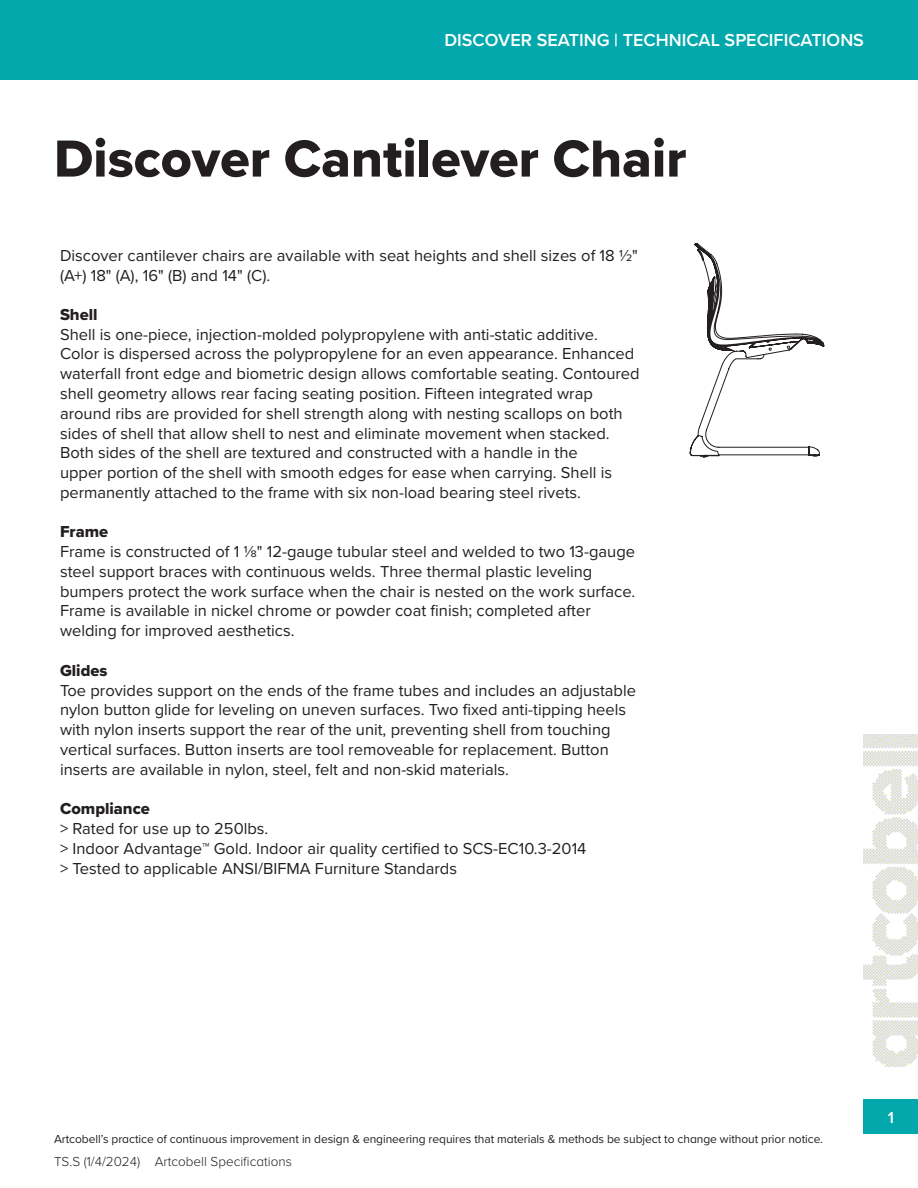
<style>
.page{position:relative;width:918px;height:1188px;background:#fff}
.page>*{position:absolute;margin:0;border:0;box-sizing:border-box;transform-origin:0 0}
.page_header{font:54px "Proxima Nova Extrabld";color:#231f20}
.t1{font:600 18px "Proxima Nova";color:#fff}
.bullet_text{font:16.5px/19.8px "Proxima Nova";color:#231f20}
.bullet_text-2{font:600 16.5px "Proxima Nova";color:#fff}
.t2{font:300 13.5px "Proxima Nova";color:#231f20}
.t3{font:12px "Proxima Nova";letter-spacing:-.005em;color:#231f20}
.s1{font-family:"Proxima Nova Extrabld"}
</style>
<div class="page">
<div style="left:0;top:0;width:918px;height:80px;background:#02a8ac"></div>
<div style="left:863px;top:1099px;width:55px;height:35px;background:#02a8ac"></div>
<img style="left:863px;top:734px;width:55px;height:333px">
<svg style="left:690px;top:243px;width:134px;height:214px"></svg>
<p class="t1" style="left:444px;top:26px;width:421px">DISCOVER SEATING | TECHNICAL SPECIFICATIONS</p>
<p class="page_header" style="left:54px;top:118px;width:634px">Discover Cantilever Chair</p>
<p class="bullet_text" style="left:60px;top:245px;width:579px">Discover cantilever chairs are available with seat heights and shell sizes of 18 ½" (A+) 18" (A), 16" (B) and 14" (C).</p>
<p class="bullet_text" style="left:60px;top:304px;width:581px"><span class="s1">Shell<br></span>Shell is one-piece, injection-molded polypropylene with anti-static additive.<br>Color is dispersed across the polypropylene for an even appearance. Enhanced waterfall front edge and biometric design allows comfortable seating. Contoured shell geometry allows rear facing seating position. Fifteen integrated wrap around ribs are provided for shell strength along with nesting scallops on both sides of shell that allow shell to nest and eliminate movement when stacked.<br>Both sides of the shell are textured and constructed with a handle in the<br>upper portion of the shell with smooth edges for ease when carrying. Shell is permanently attached to the frame with six non-load bearing steel rivets.</p>
<p class="bullet_text" style="left:60px;top:521px;width:577px"><span class="s1">Frame<br></span>Frame is constructed of 1 ⅛" 12-gauge tubular steel and welded to two 13-gauge steel support braces with continuous welds. Three thermal plastic leveling bumpers protect the work surface when the chair is nested on the work surface.<br>Frame is available in nickel chrome or powder coat finish; completed after welding for improved aesthetics.</p>
<p class="bullet_text" style="left:60px;top:660px;width:578px"><span class="s1">Glides<br></span>Toe provides support on the ends of the frame tubes and includes an adjustable nylon button glide for leveling on uneven surfaces. Two fixed anti-tipping heels with nylon inserts support the rear of the unit, preventing shell from touching vertical surfaces. Button inserts are tool removeable for replacement. Button inserts are available in nylon, steel, felt and non-skid materials.</p>
<p class="bullet_text" style="left:60px;top:798px;width:528px"><span class="s1">Compliance<br></span>&gt; Rated for use up to 250lbs.<br>&gt; Indoor Advantage™ Gold. Indoor air quality certified to SCS-EC10.3-2014 &gt; Tested to applicable ANSI/BIFMA Furniture Standards</p>
<p class="t3" style="left:54px;top:1131px;width:771px">Artcobell’s practice of continuous improvement in design &amp; engineering requires that materials &amp; methods be subject to change without prior notice.</p>
<p class="t2" style="left:54px;top:1151px;width:88px">TS.S (1/4/2024)</p>
<p class="t2" style="left:155px;top:1151px;width:139px">Artcobell Specifications</p>
<p class="bullet_text-2" style="left:888px;top:1105px;width:8px">1</p>
</div>
